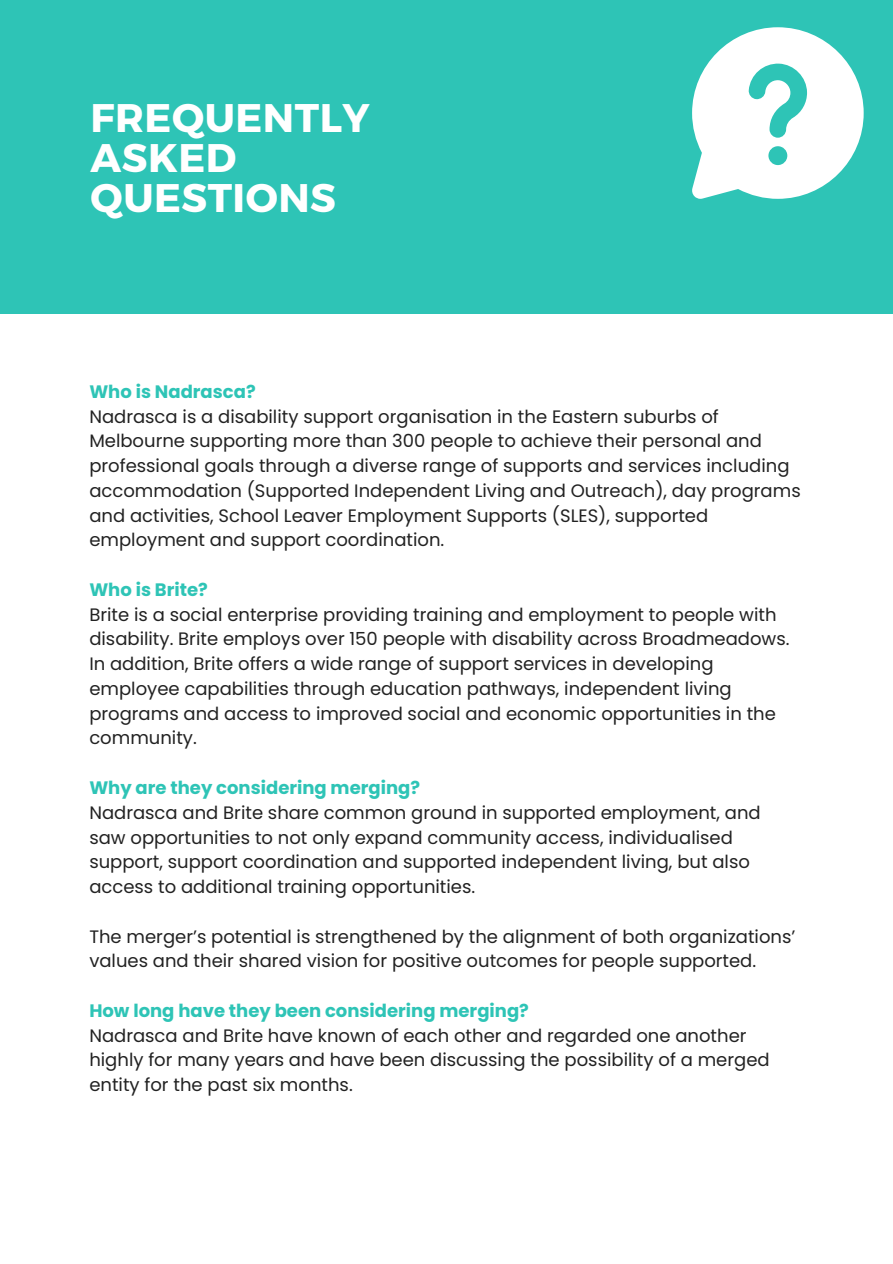
<style>
.page{position:relative;width:893px;height:1264px;background:#fff}
.page>*{position:absolute;margin:0;border:0;box-sizing:border-box;transform-origin:0 0}
.t1{font:700 39.9px/40.2px "Montserrat";letter-spacing:.01em;color:#fff}
.t2{font:18px/24.8px "Poppins";color:#222}
.t3{font:700 18px "Poppins";color:#2ec4b6}
</style>
<div class="page">
<div style="left:0;top:0;width:892px;height:314px;background:#2ec4b6"></div>
<svg style="left:692px;top:27px;width:171px;height:172px"></svg>
<p class="t1" style="left:91px;top:95px;width:280px">FREQUENTLY<br>ASKED<br>QUESTIONS</p>
<h1 class="t3" style="left:89px;top:379px;width:168px">Who is Nadrasca?</h1>
<p class="t2" style="left:89px;top:404px;width:712px">Nadrasca is a disability support organisation in the Eastern suburbs of Melbourne supporting more than 300 people to achieve their personal and professional goals through a diverse range of supports and services including accommodation (Supported Independent Living and Outreach), day programs and activities, School Leaver Employment Supports (SLES), supported employment and support coordination.</p>
<p class="t3" style="left:89px;top:577px;width:120px">Who is Brite?</p>
<p class="t2" style="left:89px;top:602px;width:701px">Brite is a social enterprise providing training and employment to people with disability. Brite employs over 150 people with disability across Broadmeadows.<br>In addition, Brite offers a wide range of support services in developing employee capabilities through education pathways, independent living programs and access to improved social and economic opportunities in the community.</p>
<p class="t3" style="left:89px;top:775px;width:332px">Why are they considering merging?</p>
<p class="t2" style="left:89px;top:800px;width:672px">Nadrasca and Brite share common ground in supported employment, and saw opportunities to not only expand community access, individualised support, support coordination and supported independent living, but also access to additional training opportunities.</p>
<p class="t2" style="left:89px;top:923px;width:707px">The merger’s potential is strengthened by the alignment of both organizations’ values and their shared vision for positive outcomes for people supported.</p>
<p class="t3" style="left:89px;top:997px;width:441px">How long have they been considering merging?</p>
<p class="t2" style="left:89px;top:1022px;width:681px">Nadrasca and Brite have known of each other and regarded one another highly for many years and have been discussing the possibility of a merged entity for the past six months.</p>
</div>
